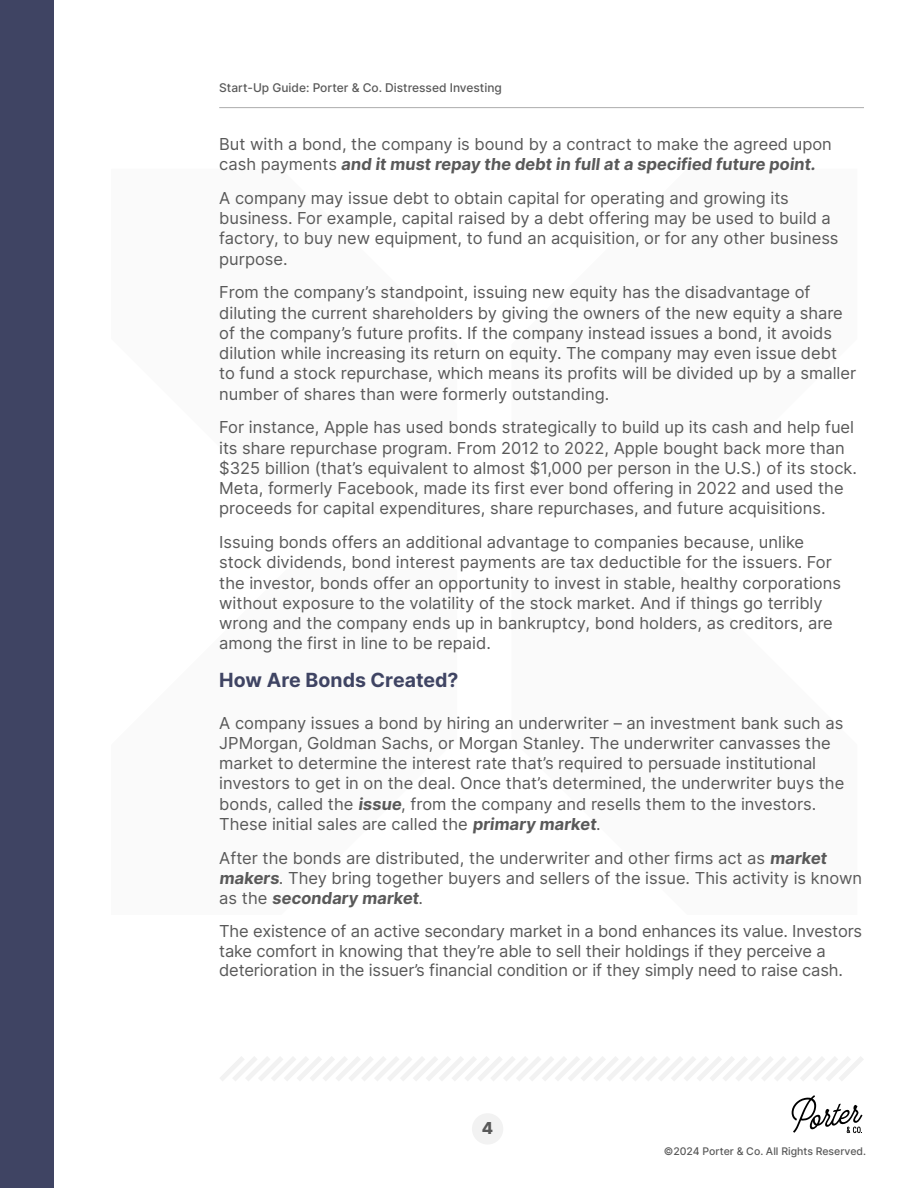
<style>
.page{position:relative;width:918px;height:1188px;background:#fff}
.page>*{position:absolute;margin:0;border:0;box-sizing:border-box;transform-origin:0 0}
.t1{font:700 19.5px "Inter";color:#3f4463}
.t2{font:16.5px/20.2px "Inter";color:#595959}
.t3{font:800 16.5px "Inter";color:#595959}
.t4{font:500 12px "Inter";color:#595959}
.t5{font:500 10.5px "Inter";color:#595959}
.s1{font-weight:700}
</style>
<div class="page">
<svg style="left:220px;top:1057px;width:643px;height:24px"></svg>
<div style="left:0;top:0;width:54px;height:1188px;background:#3f4463"></div>
<hr style="left:219px;top:107px;width:645px;height:1px;background:#acacac">
<div style="left:472px;top:1113px;width:31px;height:32px;background:#f2f2f2;border-radius:50%"></div>
<svg style="left:792px;top:1095px;width:70px;height:38px"></svg>
<p class="t4" style="left:219px;top:78px;width:284px">Start-Up Guide: Porter &amp; Co. Distressed Investing</p>
<p class="t2" style="left:219px;top:133px;width:614px">But with a bond, the company is bound by a contract to make the agreed upon c a s h p ay m e n t s <span class="s1">and it must repay the debt in fullat a specified future point.</span></p>
<p class="t2" style="left:219px;top:187px;width:621px">A company may issue debt to obtain capital for operating and growing its business. For example, capital raised by a debt offering may be used to build a factory, to buy new equipment, to fund an acquisition, or for any other business purpose.</p>
<p class="t2" style="left:219px;top:282px;width:639px">From the company’s standpoint, issuing new equity has the disadvantage of diluting the current shareholders by giving the owners of the new equity a share of the company’s future profits. If the company instead issues a bond, it avoids dilution while increasing its return on equity. The company may even issue debt to fund a stock repurchase, which means its profits will be divided up by a smaller number of shares than were formerly outstanding.</p>
<p class="t2" style="left:219px;top:417px;width:639px">For instance, Apple has used bonds strategically to build up its cash and help fuel its share repurchase program. From 2012 to 2022, Apple bought back more than $325 billion (that’s equivalent to almost $1,000 per person in the U.S.) of its stock.<br>Meta, formerly Facebook, made its first ever bond offering in 2022 and used the proceeds for capital expenditures, share repurchases, and future acquisitions.</p>
<p class="t2" style="left:219px;top:532px;width:623px">Issuing bonds offers an additional advantage to companies because, unlike stock dividends, bond interest payments are tax deductible for the issuers. For the investor, bonds offer an opportunity to invest in stable, healthy corporations without exposure to the volatility of the stock market. And if things go terribly wrong and the company ends up in bankruptcy, bond holders, as creditors, are among the first in line to be repaid.</p>
<p class="t1" style="left:219px;top:666px;width:241px">How Are Bonds Created?</p>
<p class="t2" style="left:219px;top:712px;width:627px">A company issues a bond by hiring an underwriter – an investment bank such as JPMorgan, Goldman Sachs, or Morgan Stanley. The underwriter canvasses the market to determine the interest rate that’s required to persuade institutional investors to get in on the deal. Once that’s determined, the underwriter buys the bonds, called the <span class="s1">issue</span>, from the company and resells them to the investors.<br>These initial sales are called the <span class="s1">primary market</span>.</p>
<p class="t2" style="left:219px;top:847px;width:644px">After the bonds are distributed, the underwriter and other firms act as <span class="s1">market makers</span>. They bring together buyers and sellers of the issue. This activity is known a s t h e <span class="s1">secondary market</span>.</p>
<p class="t2" style="left:219px;top:921px;width:645px;line-height:19.5px">The existence of an active secondary market in a bond enhances its value. Investors take comfort in knowing that they’re able to sell their holdings if they perceive a deterioration in the issuer’s financial condition or if they simply need to raise cash.</p>
<p class="t3" style="left:482px;top:1116px;width:13px">4</p>
<p class="t5" style="left:664px;top:1143px;width:204px">©2024 Porter &amp; Co. All Rights Reserved.</p>
</div>
